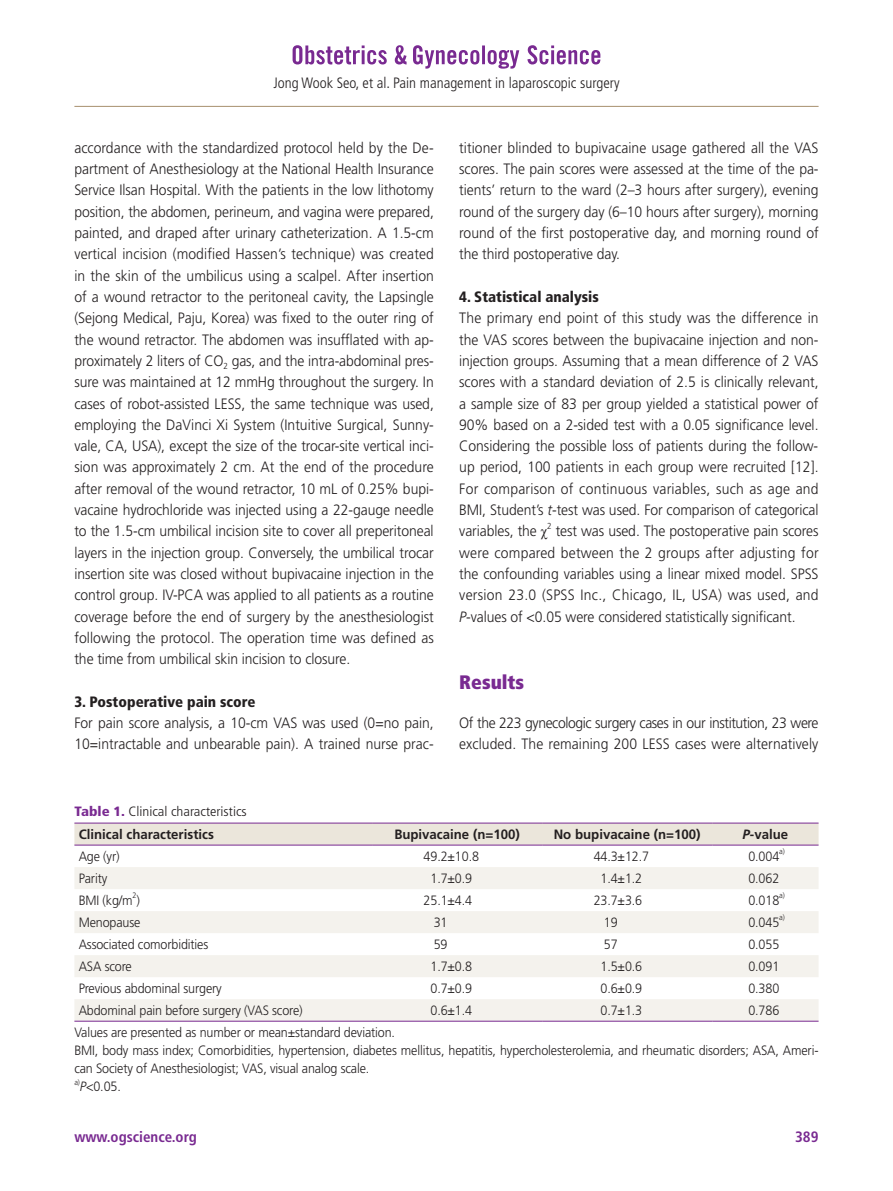
<style>
.page{position:relative;width:893px;height:1191px;background:#fff}
.page>*{position:absolute;margin:0;border:0;box-sizing:border-box;transform-origin:0 0}
.t1{font:900 condensed 19.5px "Frutiger LT Std";color:#792a91}
.t2{font:300 15px/21.3px "Frutiger LT Std";letter-spacing:-.005em;color:#231f20;text-align:justify;scale:.93 1}
.t3{font:300 15px/21.3px "Frutiger LT Std";letter-spacing:-.03em;color:#231f20;scale:.93 1}
.t4{font:300 condensed 15px "Frutiger LT Std";color:#231f20}
.t5{font:900 condensed 15px "Frutiger LT Std";color:#231f20}
.t6{font:700 condensed 15px "Frutiger LT Std";color:#792a91}
.t7{font:300 13.5px/18px "Frutiger LT Std";letter-spacing:-.01em;color:#231f20;scale:.93 1}
.t8{font:300 condensed 13.5px/22.4px "Frutiger LT Std";color:#231f20;scale:1.1 1}
.t9{font:700 13.5px "Frutiger LT Std";color:#231f20}
.t10{font:300 8.7px "Frutiger LT Std";color:#231f20;scale:.93 1}
.t11{font:300 7.8px "Frutiger LT Std";color:#231f20;scale:.93 1}
.s1{font-style:italic}
.s2{font-family:"Times New Roman";font-weight:400}
.s3{font-weight:900;color:#792a91}
.s4{font-weight:700;font-stretch:normal}
</style>
<div class="page">
<hr style="left:74px;top:106px;width:745px;height:1px;background:#ad9676">
<svg style="left:527px;top:45px;width:73px;height:19px"></svg>
<svg style="left:413px;top:45px;width:106px;height:24px"></svg>
<svg style="left:293px;top:45px;width:114px;height:19px"></svg>
<div style="left:74px;top:823px;width:745px;height:21px;background:#ebe6db"></div>
<svg style="left:74px;top:867px;width:745px;height:154px;fill:#f4f2ed"></svg>
<hr style="left:74px;top:822px;width:298px;height:1px;background:#792a91">
<hr style="left:372px;top:822px;width:170px;height:1px;background:#792a91">
<hr style="left:542px;top:822px;width:170px;height:1px;background:#792a91">
<hr style="left:712px;top:822px;width:107px;height:1px;background:#792a91">
<hr style="left:74px;top:844px;width:298px;height:1px;background:#792a91">
<hr style="left:372px;top:844px;width:170px;height:1px;background:#792a91">
<hr style="left:542px;top:844px;width:170px;height:1px;background:#792a91">
<hr style="left:712px;top:844px;width:107px;height:1px;background:#792a91">
<hr style="left:74px;top:1021px;width:298px;height:1px;background:#792a91">
<hr style="left:372px;top:1021px;width:170px;height:1px;background:#792a91">
<hr style="left:542px;top:1021px;width:170px;height:1px;background:#792a91">
<hr style="left:712px;top:1021px;width:107px;height:1px;background:#792a91">
<p class="t4" style="left:273px;top:74px;width:348px">Jong Wook Seo, et al. Pain management in laparoscopic surgery</p>
<p class="t2" style="left:74px;top:137px;width:388px">accordance with the standardized protocol held by the De&shy;partment of Anesthesiology at the National Health Insurance Service Ilsan Hospital. With the patients in the low lithotomy position, the abdomen, perineum, and vagina were prepared, painted, and draped after urinary catheterization. A 1.5-cm vertical incision (modified Hassen’s technique) was created in the skin of the umbilicus using a scalpel. After insertion of a wound retractor to the peritoneal cavity, the Lapsingle (Sejong Medical, Paju, Korea) was fixed to the outer ring of the wound retractor. The abdomen was insufflated with ap&shy;proximately 2 liters of CO<sub>2</sub> gas, and the intra-abdominal pres&shy;sure was maintained at 12 mmHg throughout the surgery. In cases of robot-assisted LESS, the same technique was used, employing the DaVinci Xi System (Intuitive Surgical, Sunny&shy;vale, CA, USA), except the size of the trocar-site vertical inci&shy;sion was approximately 2 cm. At the end of the procedure after removal of the wound retractor, 10 mL of 0.25% bupi&shy;vacaine hydrochloride was injected using a 22-gauge needle to the 1.5-cm umbilical incision site to cover all preperitoneal layers in the injection group. Conversely, the umbilical trocar insertion site was closed without bupivacaine injection in the control group. IV-PCA was applied to all patients as a routine coverage before the end of surgery by the anesthesiologist following the protocol. The operation time was defined as the time from umbilical skin incision to closure.</p>
<p class="t5" style="left:74px;top:692px;width:183px">3. Postoperative pain score</p>
<p class="t2" style="left:74px;top:712px;width:388px">For pain score analysis, a 10-cm VAS was used (0=no pain,<br>10=intractable and unbearable pain). A trained nurse prac-</p>
<p class="t2" style="left:459px;top:137px;width:388px">titioner blinded to bupivacaine usage gathered all the VAS scores. The pain scores were assessed at the time of the pa&shy;tients’ return to the ward (2–3 hours after surgery), evening round of the surgery day (6–10 hours after surgery), morning round of the first postoperative day, and morning round of the third postoperative day.</p>
<p class="t5" style="left:459px;top:288px;width:141px">4. Statistical analysis</p>
<p class="t2" style="left:459px;top:308px;width:388px">The primary end point of this study was the difference in the VAS scores between the bupivacaine injection and non&shy;injection groups. Assuming that a mean difference of 2 VAS scores with a standard deviation of 2.5 is clinically relevant, a sample size of 83 per group yielded a statistical power of 90% based on a 2-sided test with a 0.05 significance level.<br>Considering the possible loss of patients during the follow&shy;up period, 100 patients in each group were recruited [12].<br>For comparison of continuous variables, such as age and BMI, Student’s <span class="s1">t</span>-test was used. For comparison of categorical variables, the <span class="s2">χ</span></p>
<p class="t10" style="left:547px;top:521px;width:6px">2</p>
<p class="t2" style="left:459px;top:521px;width:388px;text-indent:96px">test was used. The postoperative pain scores were compared between the 2 groups after adjusting for the confounding variables using a linear mixed model. SPSS version 23.0 (SPSS Inc., Chicago, IL, USA) was used, and <span class="s1">P</span>-values of &lt;0.05 were considered statistically significant.</p>
<h1 class="t1" style="left:459px;top:670px;width:66px">Results</h1>
<p class="t3" style="left:459px;top:712px;width:388px">Of the 223 gynecologic surgery cases in our institution, 23 were excluded. The remaining 200 LESS cases were alternatively</p>
<p class="t8" style="left:79px;top:800px;width:154px;text-indent:-4px"><span class="s3">Table 1.</span> Clinical characteristics<br><span class="s4">Clinical characteristics</span></p>
<p class="t9" style="left:394px;top:826px;width:127px">Bupivacaine (n=100)</p>
<p class="t9" style="left:554px;top:826px;width:148px">No bupivacaine (n=100)</p>
<p class="t9" style="left:743px;top:826px;width:47px"><span class="s1">P</span>-value</p>
<p class="t7" style="left:79px;top:847px;width:46px">Age (yr)</p>
<p class="t7" style="left:424px;top:847px;width:61px">49.2±10.8</p>
<p class="t7" style="left:594px;top:847px;width:61px">44.3±12.7</p>
<p class="t7" style="left:748px;top:847px;width:35px">0.004</p>
<p class="t11" style="left:779px;top:847px;width:8px">a)</p>
<p class="t7" style="left:79px;top:869px;width:32px">Parity</p>
<p class="t7" style="left:430px;top:869px;width:46px">1.7±0.9</p>
<p class="t7" style="left:601px;top:869px;width:46px">1.4±1.2</p>
<p class="t7" style="left:748px;top:869px;width:35px">0.062</p>
<p class="t7" style="left:79px;top:891px;width:68px">BMI (kg/m )</p>
<p class="t11" style="left:133px;top:891px;width:6px">2</p>
<p class="t7" style="left:424px;top:891px;width:54px">25.1±4.4</p>
<p class="t7" style="left:594px;top:891px;width:54px">23.7±3.6</p>
<p class="t7" style="left:748px;top:891px;width:35px">0.018</p>
<p class="t11" style="left:779px;top:891px;width:8px">a)</p>
<p class="t7" style="left:79px;top:913px;width:68px">Menopause</p>
<p class="t7" style="left:434px;top:913px;width:16px">31</p>
<p class="t7" style="left:604px;top:913px;width:16px">19</p>
<p class="t7" style="left:748px;top:913px;width:35px">0.045</p>
<p class="t11" style="left:779px;top:913px;width:8px">a)</p>
<p class="t7" style="left:79px;top:935px;width:141px">Associated comorbidities</p>
<p class="t7" style="left:434px;top:935px;width:16px">59</p>
<p class="t7" style="left:604px;top:935px;width:16px">57</p>
<p class="t7" style="left:748px;top:935px;width:35px">0.055</p>
<p class="t7" style="left:79px;top:957px;width:59px">ASA score</p>
<p class="t7" style="left:430px;top:957px;width:46px">1.7±0.8</p>
<p class="t7" style="left:601px;top:957px;width:46px">1.5±0.6</p>
<p class="t7" style="left:748px;top:957px;width:35px">0.091</p>
<p class="t7" style="left:79px;top:979px;width:155px">Previous abdominal surgery</p>
<p class="t7" style="left:430px;top:979px;width:46px">0.7±0.9</p>
<p class="t7" style="left:601px;top:979px;width:46px">0.6±0.9</p>
<p class="t7" style="left:748px;top:979px;width:35px">0.380</p>
<p class="t7" style="left:79px;top:1001px;width:242px">Abdominal pain before surgery (VAS score)</p>
<p class="t7" style="left:430px;top:1001px;width:46px">0.6±1.4</p>
<p class="t7" style="left:601px;top:1001px;width:46px">0.7±1.3</p>
<p class="t7" style="left:748px;top:1001px;width:35px">0.786</p>
<p class="t7" style="left:74px;top:1023px;width:802px">Values are presented as number or mean±standard deviation.<br>BMI, body mass index; Comorbidities, hypertension, diabetes mellitus, hepatitis, hypercholesterolemia, and rheumatic disorders; ASA, Ameri&shy;can Society of Anesthesiologist; VAS, visual analog scale.</p>
<p class="t11" style="left:74px;top:1077px;width:8px">a)</p>
<p class="t7" style="left:80px;top:1077px;width:45px"><span class="s1">P</span>&lt;0.05.</p>
<p class="t6" style="left:74px;top:1128px;width:124px">www.ogscience.org</p>
<p class="t6" style="left:795px;top:1128px;width:25px">389</p>
</div>
